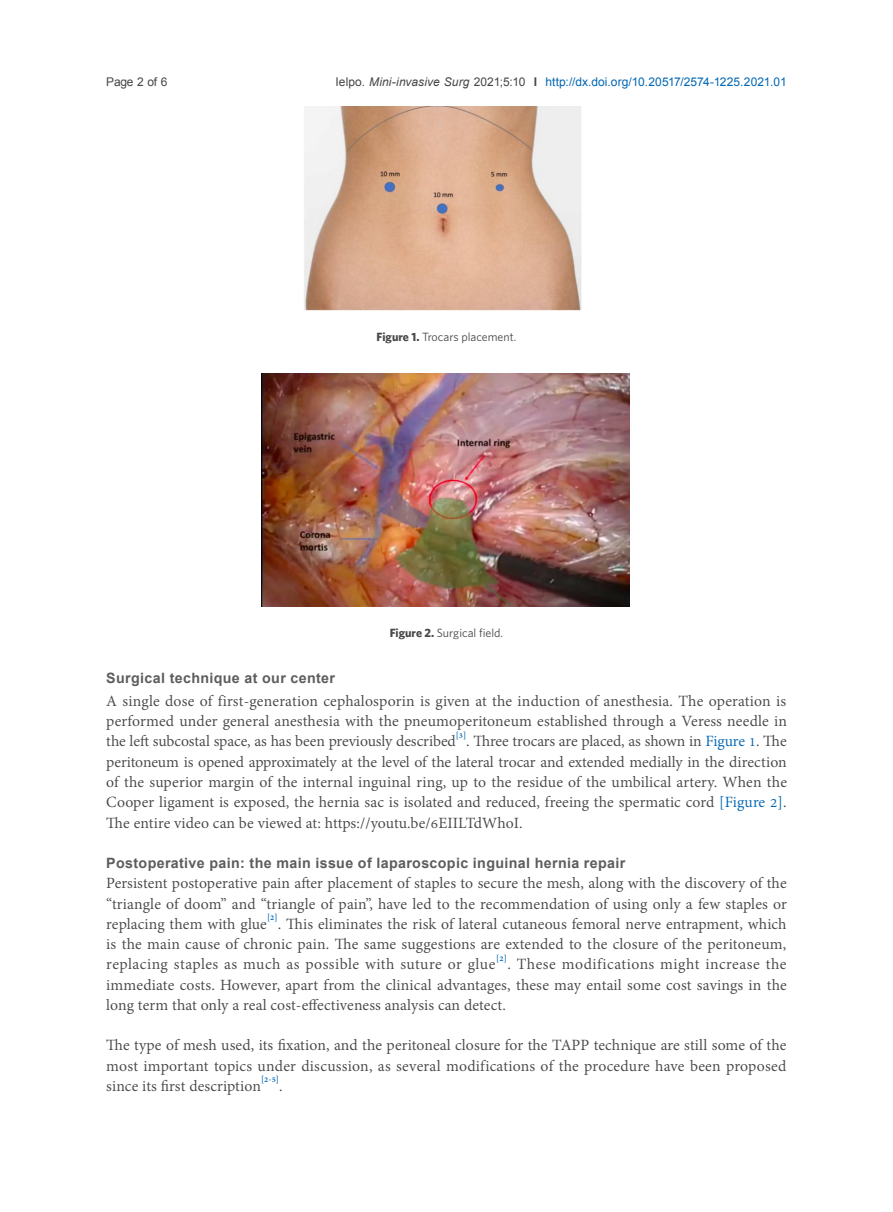
<style>
.page{position:relative;width:893px;height:1212px;background:#fff}
.page>*{position:absolute;margin:0;border:0;box-sizing:border-box;transform-origin:0 0}
.正文{font:19.2px/20.2px "Adobe Thai";letter-spacing:.005em;color:#484648;text-align:justify}
.正文-2{font:700 14.25px "Arial";letter-spacing:.025em;color:#5d5d5e}
.t1{font:12px "Arial";letter-spacing:.005em;color:#0166b3}
.t2{font:12px "Whitney";color:#484648}
.t3{font:12px "Arial";letter-spacing:-.025em;color:#484648}
.s1{color:#484648}
.s2{font-style:italic;color:#484648}
.s3{font-weight:700;color:#484648}
.s4{font-weight:700}
.s5{color:#0166b3}
</style>
<div class="page">
<img style="left:304px;top:106px;width:278px;height:204px">
<img style="left:261px;top:373px;width:368px;height:233px">
<p class="t3" style="left:106px;top:73px;width:63px">Page 2 of 6</p>
<p class="t1" style="left:335px;top:73px;width:453px"><span class="s1">Ielpo.</span> <span class="s2">Mini-invasive Surg</span> <span class="s1">2021;5:10</span> <span class="s3">I</span> http://dx.doi.org/10.20517/2574-1225.2021.01</p>
<p class="t2" style="left:377px;top:330px;width:141px"><span class="s4">Figure 1.</span> Trocars placement.</p>
<p class="t2" style="left:390px;top:626px;width:115px"><span class="s4">Figure 2.</span> Surgical field.</p>
<p class="正文-2" style="left:106px;top:668px;width:230px">Surgical technique at our center</p>
<p class="正文" style="left:106px;top:689px;width:682px">A single dose of first-generation cephalosporin is given at the induction of anesthesia. The operation is performed under general anesthesia with the pneumoperitoneum established through a Veress needle in the left subcostal space, as has been previously described<sup>[3]</sup>. Three trocars are placed, as shown in <span class="s5">Figure 1</span>. The peritoneum is opened approximately at the level of the lateral trocar and extended medially in the direction of the superior margin of the internal inguinal ring, up to the residue of the umbilical artery. When the Cooper ligament is exposed, the hernia sac is isolated and reduced, freeing the spermatic cord <span class="s5">[Figure 2]</span>.<br>The entire video can be viewed at: https://youtu.be/6EIILTdWhoI.</p>
<p class="正文-2" style="left:106px;top:853px;width:521px">Postoperative pain: the main issue of laparoscopic inguinal hernia repair</p>
<p class="正文" style="left:106px;top:871px;width:682px">Persistent postoperative pain after placement of staples to secure the mesh, along with the discovery of the “triangle of doom” and “triangle of pain”, have led to the recommendation of using only a few staples or replacing them with glue<sup>[2]</sup>. This eliminates the risk of lateral cutaneous femoral nerve entrapment, which is the main cause of chronic pain. The same suggestions are extended to the closure of the peritoneum, replacing staples as much as possible with suture or glue<sup>[2]</sup>. These modifications might increase the immediate costs. However, apart from the clinical advantages, these may entail some cost savings in the long term that only a real cost-effectiveness analysis can detect.</p>
<p class="正文" style="left:106px;top:1033px;width:682px">The type of mesh used, its fixation, and the peritoneal closure for the TAPP technique are still some of the most important topics under discussion, as several modifications of the procedure have been proposed since its first description<sup>[2-5]</sup>.</p>
</div>
